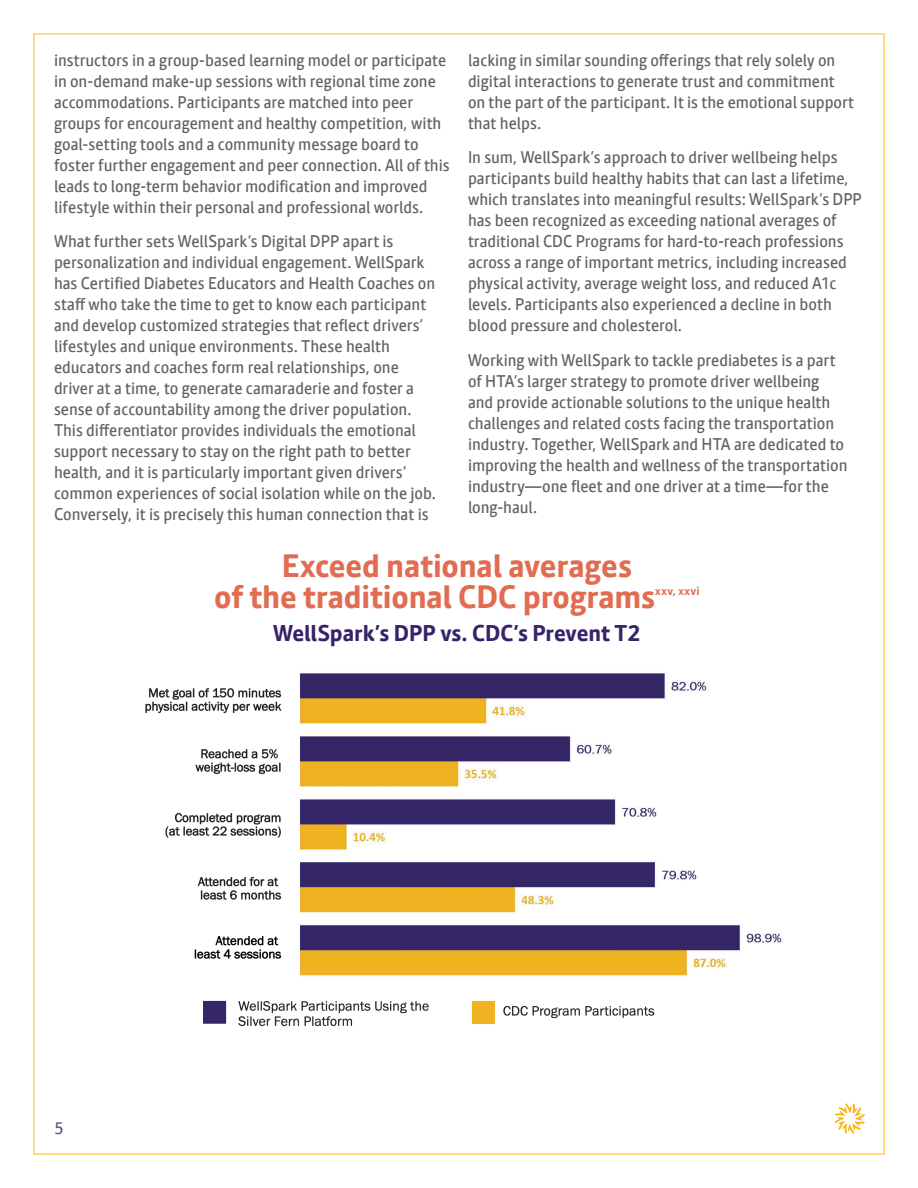
<style>
.page{position:relative;width:918px;height:1188px;background:#fff}
.page>*{position:absolute;margin:0;border:0;box-sizing:border-box;transform-origin:0 0}
.callout{font:700 31.5px/31.5px "Calmetta";letter-spacing:-.005em;color:#e16c52}
.callout-2{font:700 22.2px "Calmetta";letter-spacing:-.005em;color:#36236a}
.Body_copy{font:16.5px/21px "Calmetta";color:#636366}
.t1{font:16.5px "Calmetta";color:#5b4b83}
.callout-3{font:700 11.25px "Calmetta";letter-spacing:.04em;color:#e16c52}
</style>
<div class="page">
<svg style="left:835px;top:1103px;width:30px;height:31px"></svg>
<img style="left:145px;top:672px;width:637px;height:355px">
<p class="Body_copy" style="left:54px;top:49px;width:397px">instructors in a group-based learning model or participate in on-demand make-up sessions with regional time zone accommodations. Participants are matched into peer groups for encouragement and healthy competition, with goal-setting tools and a community message board to foster further engagement and peer connection. All of this leads to long-term behavior modification and improved lifestyle within their personal and professional worlds.</p>
<p class="Body_copy" style="left:54px;top:231px;width:383px">What further sets WellSpark’s Digital DPP apart is personalization and individual engagement. WellSpark has Certified Diabetes Educators and Health Coaches on staff who take the time to get to know each participant and develop customized strategies that reflect drivers’ lifestyles and unique environments. These health educators and coaches form real relationships, one driver at a time, to generate camaraderie and foster a sense of accountability among the driver population.<br>This differentiator provides individuals the emotional support necessary to stay on the right path to better health, and it is particularly important given drivers’ common experiences of social isolation while on the job.<br>Conversely, it is precisely this human connection that is</p>
<p class="Body_copy" style="left:468px;top:49px;width:388px">lacking in similar sounding offerings that rely solely on digital interactions to generate trust and commitment on the part of the participant. It is the emotional support that helps.</p>
<p class="Body_copy" style="left:468px;top:147px;width:396px">In sum, WellSpark’s approach to driver wellbeing helps participants build healthy habits that can last a lifetime, which translates into meaningful results: WellSpark’s DPP has been recognized as exceeding national averages of traditional CDC Programs for hard-to-reach professions across a range of important metrics, including increased physical activity, average weight loss, and reduced A1c levels. Participants also experienced a decline in both blood pressure and cholesterol.</p>
<p class="Body_copy" style="left:468px;top:349px;width:381px">Working with WellSpark to tackle prediabetes is a part of HTA’s larger strategy to promote driver wellbeing and provide actionable solutions to the unique health challenges and related costs facing the transportation industry. Together, WellSpark and HTA are dedicated to improving the health and wellness of the transportation industry—one fleet and one driver at a time—for the long-haul.</p>
<p class="callout" style="left:214px;top:550px;width:443px;text-indent:68px">Exceed national averages of the traditional CDC programs</p>
<p class="callout-3" style="left:655px;top:585px;width:46px">xxv, xxvi</p>
<p class="t1" style="left:54px;top:1118px;width:11px">5</p>
<p class="callout-2" style="left:273px;top:620px;width:369px">WellSpark’s DPP vs. CDC’s Prevent T2</p>
</div>
